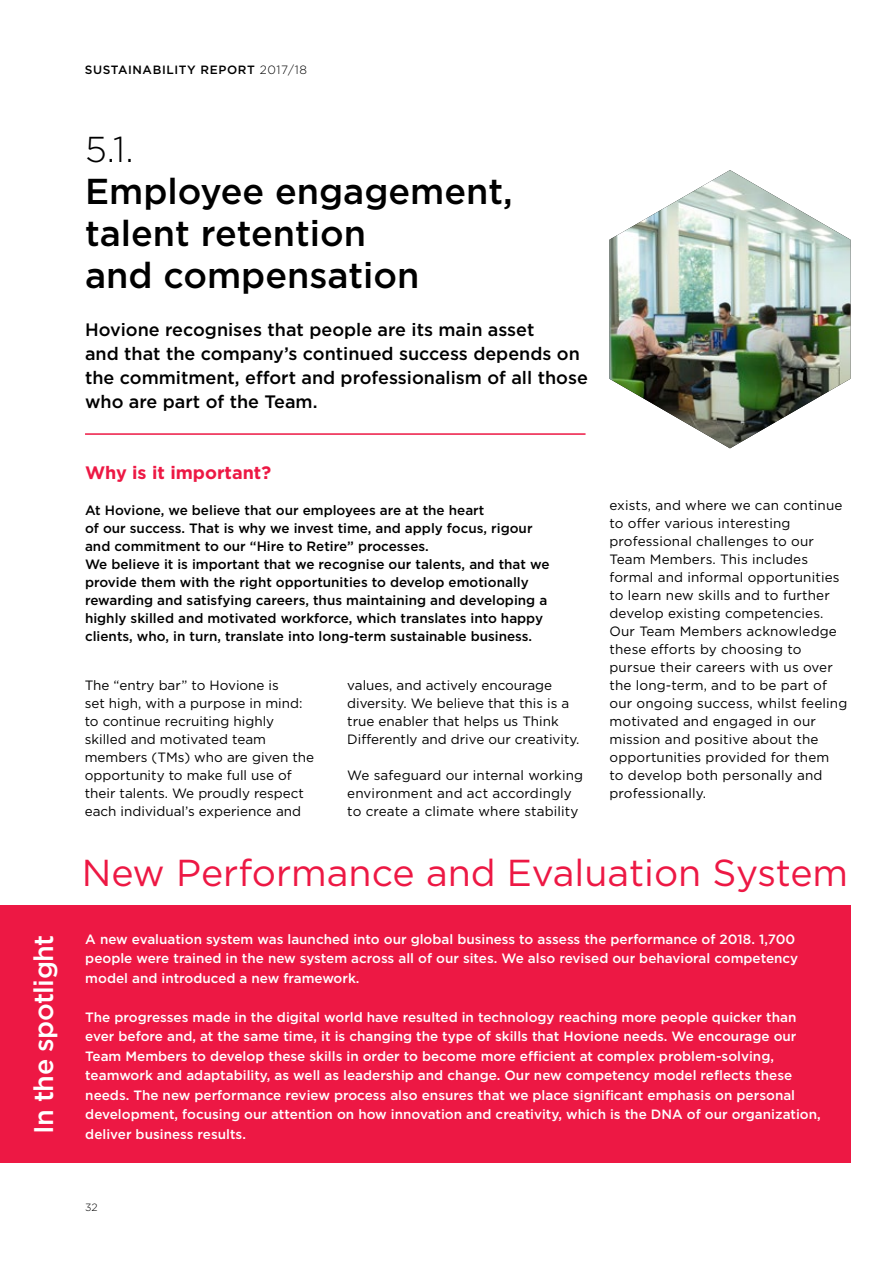
<style>
.page{position:relative;width:893px;height:1263px;background:#fff}
.page>*{position:absolute;margin:0;border:0;box-sizing:border-box;transform-origin:0 0}
.t1{font:37.5px "Gotham";color:#ed1844}
.t2{font:500 36px/42px "Gotham";color:#000}
.t3{font:300 36px "Gotham";color:#000}
.t4{font:500 27px "Gotham";letter-spacing:-.02em;color:#fff}
.t5{font:500 18px/24px "Gotham";color:#000}
.t6{font:700 18px "Gotham";color:#ed1844}
.t7{font:13.5px/18px "Gotham";letter-spacing:.01em;color:#000}
.t8{font:500 13.5px/19.5px "Gotham";color:#fff}
.t9{font:500 13.5px/18px "Gotham";color:#000}
.t10{font:500 12px "Gotham";letter-spacing:.05em;color:#000}
.t11{font:300 10.5px "Gotham";color:#000}
.s1{font-weight:300}
</style>
<div class="page">
<div style="left:0;top:905px;width:850px;height:258px;background:#ed1844"></div>
<hr style="left:85px;top:433px;width:501px;height:2px;background:#ed1844">
<img style="left:609px;top:170px;width:241px;height:278px">
<h3 class="t4" style="left:26px;top:1134px;width:201px;rotate:-90deg">In the spotlight</h3>
<p class="t10" style="left:85px;top:62px;width:224px">SUSTAINABILITY REPORT <span class="s1">2017/18</span></p>
<h2 class="t3" style="left:85px;top:127px;width:50px">5.1.</h2>
<h2 class="t2" style="left:85px;top:170px;width:429px">Employee engagement, talent retention<br>and compensation</h2>
<h3 class="t5" style="left:85px;top:317px;width:504px">Hovione recognises that people are its main asset<br>and that the company’s continued success depends on the commitment, effort and professionalism of all those who are part of the Team.</h3>
<h3 class="t6" style="left:85px;top:461px;width:188px">Why is it important?</h3>
<p class="t9" style="left:85px;top:501px;width:466px">At Hovione, we believe that our employees are at the heart<br>of our success. That is why we invest time, and apply focus, rigour and commitment to our “Hire to Retire” processes.<br>We believe it is important that we recognise our talents, and that we provide them with the right opportunities to develop emotionally rewarding and satisfying careers, thus maintaining and developing a highly skilled and motivated workforce, which translates into happy clients, who, in turn, translate into long-term sustainable business.</p>
<p class="t7" style="left:85px;top:676px;width:231px">The “entry bar” to Hovione is<br>set high, with a purpose in mind: to continue recruiting highly skilled and motivated team members (TMs) who are given the opportunity to make full use of their talents. We proudly respect each individual’s experience and</p>
<p class="t7" style="left:347px;top:676px;width:234px">values, and actively encourage diversity. We believe that this is a true enabler that helps us Think Differently and drive our creativity.</p>
<p class="t7" style="left:347px;top:766px;width:237px">We safeguard our internal working environment and act accordingly to create a climate where stability</p>
<p class="t7" style="left:609px;top:496px;width:239px">exists, and where we can continue to offer various interesting professional challenges to our<br>Team Members. This includes formal and informal opportunities to learn new skills and to further develop existing competencies.<br>Our Team Members acknowledge these efforts by choosing to pursue their careers with us over the long-term, and to be part of our ongoing success, whilst feeling motivated and engaged in our mission and positive about the opportunities provided for them<br>to develop both personally and professionally.</p>
<h1 class="t1" style="left:82px;top:849px;width:768px">New Performance and Evaluation System</h1>
<p class="t8" style="left:85px;top:929px;width:714px">A new evaluation system was launched into our global business to assess the performance of 2018. 1,700 people were trained in the new system across all of our sites. We also revised our behavioral competency model and introduced a new framework.</p>
<p class="t8" style="left:85px;top:1007px;width:737px">The progresses made in the digital world have resulted in technology reaching more people quicker than ever before and, at the same time, it is changing the type of skills that Hovione needs. We encourage our Team Members to develop these skills in order to become more efficient at complex problem-solving, teamwork and adaptability, as well as leadership and change. Our new competency model reflects these needs. The new performance review process also ensures that we place significant emphasis on personal development, focusing our attention on how innovation and creativity, which is the DNA of our organization, deliver business results.</p>
<p class="t11" style="left:85px;top:1201px;width:14px">32</p>
</div>
